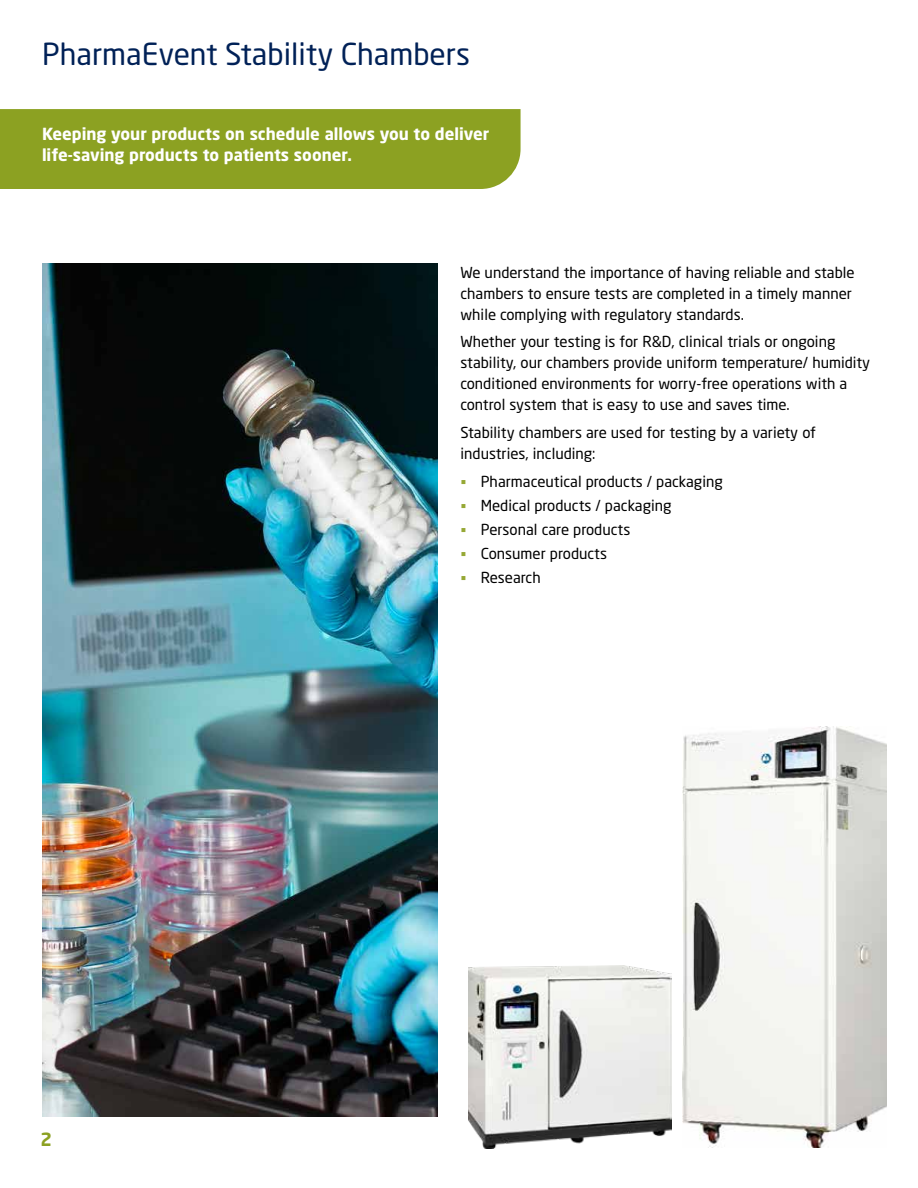
<style>
.page{position:relative;width:918px;height:1188px;background:#fff}
.page>*{position:absolute;margin:0;border:0;box-sizing:border-box;transform-origin:0 0}
.t1{font:30px "Neo Sans Std";color:#002157}
.t2{font:700 18px "Neo Sans Std";color:#8ca122}
.t3{font:700 16.5px/21px "Neo Sans Std";color:#fff}
.t4{font:15px/21px "Neo Sans Std";color:#000}
</style>
<div class="page">
<div style="left:0;top:109px;width:521px;height:80px;background:#8ca122"></div>
<img style="left:42px;top:264px;width:396px;height:852px">
<img style="left:682px;top:726px;width:205px;height:422px">
<img style="left:469px;top:966px;width:202px;height:182px">
<h1 class="t1" style="left:42px;top:36px;width:430px">PharmaEvent Stability Chambers</h1>
<p class="t3" style="left:42px;top:123px;width:449px">Keeping your products on schedule allows you to deliver life-saving products to patients sooner.</p>
<p class="t2" style="left:40px;top:1127px;width:13px">2</p>
<p class="t4" style="left:460px;top:261px;width:396px">We understand the importance of having reliable and stable chambers to ensure tests are completed in a timely manner while complying with regulatory standards.</p>
<p class="t4" style="left:460px;top:331px;width:411px">Whether your testing is for R&amp;D, clinical trials or ongoing stability, our chambers provide uniform temperature/ humidity conditioned environments for worry-free operations with a control system that is easy to use and saves time.</p>
<p class="t4" style="left:460px;top:422px;width:357px">Stability chambers are used for testing by a variety of industries, including:</p>
<p class="t4" style="left:481px;top:469px;width:244px;line-height:24px">Pharmaceutical products / packaging<br>Medical products / packaging<br>Personal care products<br>Consumer products<br>Research</p>
</div>
